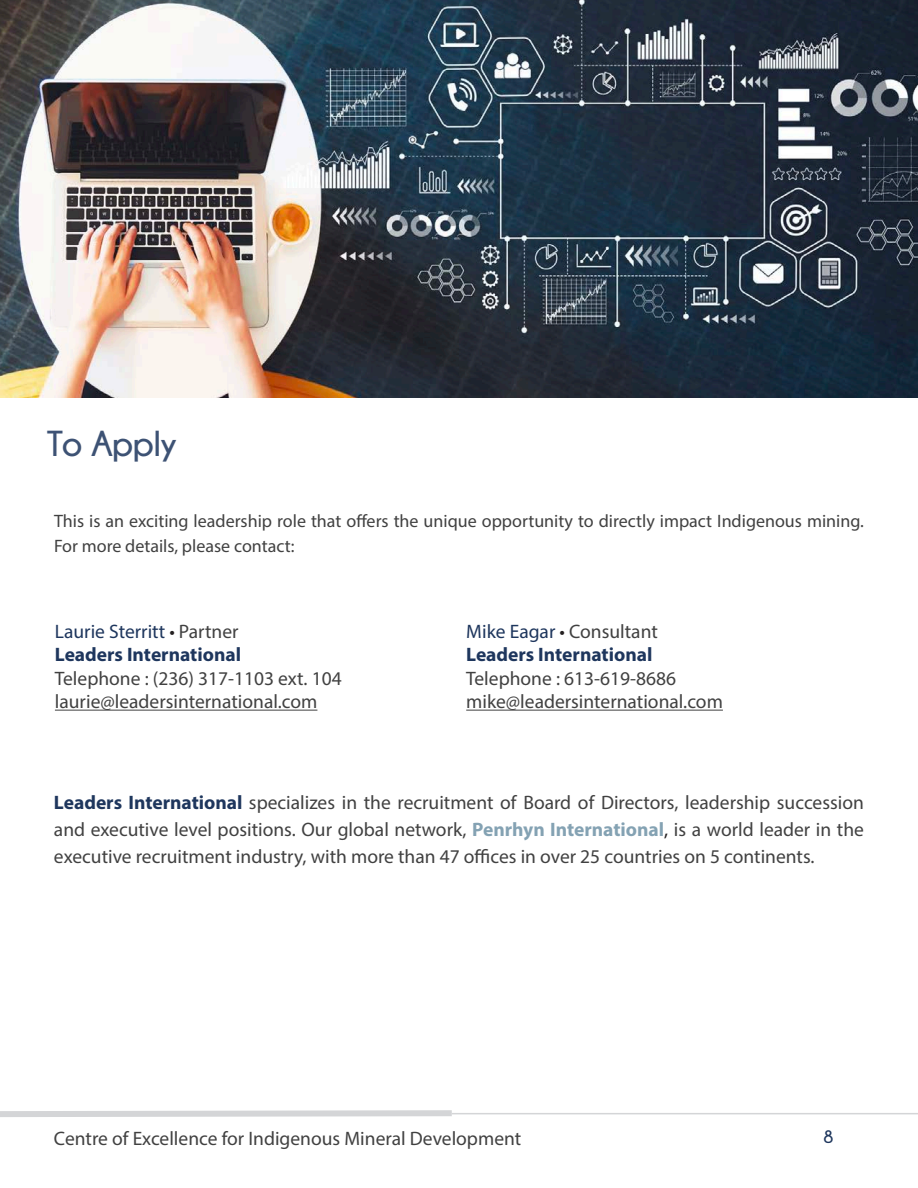
<style>
.page{position:relative;width:918px;height:1188px;background:#fff}
.page>*{position:absolute;margin:0;border:0;box-sizing:border-box;transform-origin:0 0}
.t1{font:700 36px "Champagne&Limousines";color:#3d5274}
.t2{font:19.5px/27px "Myriad Pro";color:#414141}
.t3{font:700 19.5px "Myriad Pro";color:#1e365d}
.t4{font:19.5px "Myriad Pro";color:#1e365d}
.t5{font:18px/25.5px "Myriad Pro";color:#414141}
.t6{font:700 18px "Champagne&Limousines";color:#1e365d}
.s1{color:#231f20}
.s2{color:#414141}
.s3{color:#1e365d}
.s4{font-weight:700;color:#1e365d}
.s5{font-weight:700;color:#84a2b3}
</style>
<div class="page">
<svg style="left:0;top:1110px;width:458px;height:7px;background:#dadbdc"></svg>
<hr style="left:452px;top:1113px;width:466px;height:1px;background:#d4d5d7">
<img style="left:0;top:0;width:918px;height:397px">
<hr style="left:55px;top:710px;width:262px;height:1px;background:#414141">
<hr style="left:466px;top:710px;width:257px;height:1px;background:#414141">
<p class="t1" style="left:47px;top:424px;width:131px">To Apply</p>
<p class="t5" style="left:54px;top:507px;width:811px">This is an exciting leadership role that offers the unique opportunity to directly impact Indigenous mining.<br>For more details, please contact:</p>
<p class="t4" style="left:55px;top:619px;width:185px">Laurie Sterritt <span class="s1">•</span> <span class="s2">Partner</span></p>
<p class="t3" style="left:55px;top:642px;width:188px">Leaders International</p>
<p class="t2" style="left:55px;top:664px;width:288px">Telephone : (236) 317-1103 ext. 104</p>
<p class="t2" style="left:55px;top:688px;width:264px">laurie@leadersinternational.com</p>
<p class="t2" style="left:466px;top:618px;width:193px"><span class="s3">Mike Eagar</span> <span class="s1">•</span> Consultant</p>
<p class="t3" style="left:466px;top:642px;width:188px">Leaders International</p>
<p class="t2" style="left:466px;top:664px;width:211px">Telephone : 613-619-8686</p>
<p class="t2" style="left:466px;top:688px;width:258px">mike@leadersinternational.com</p>
<p class="t2" style="left:54px;top:789px;width:811px"><span class="s4">Leaders International</span> specializes in the recruitment of Board of Directors, leadership succession and executive level positions. Our global network, <span class="s5">Penrhyn International</span><span class="s1">,</span> is a world leader in the</p>
<p class="t2" style="left:54px;top:843px;width:762px">executive recruitment industry, with more than 47 offices in over 25 countries on 5 continents.</p>
<p class="t2" style="left:54px;top:1125px;width:469px">Centre of Excellence for Indigenous Mineral Development</p>
<p class="t6" style="left:823px;top:1127px;width:11px">8</p>
</div>
